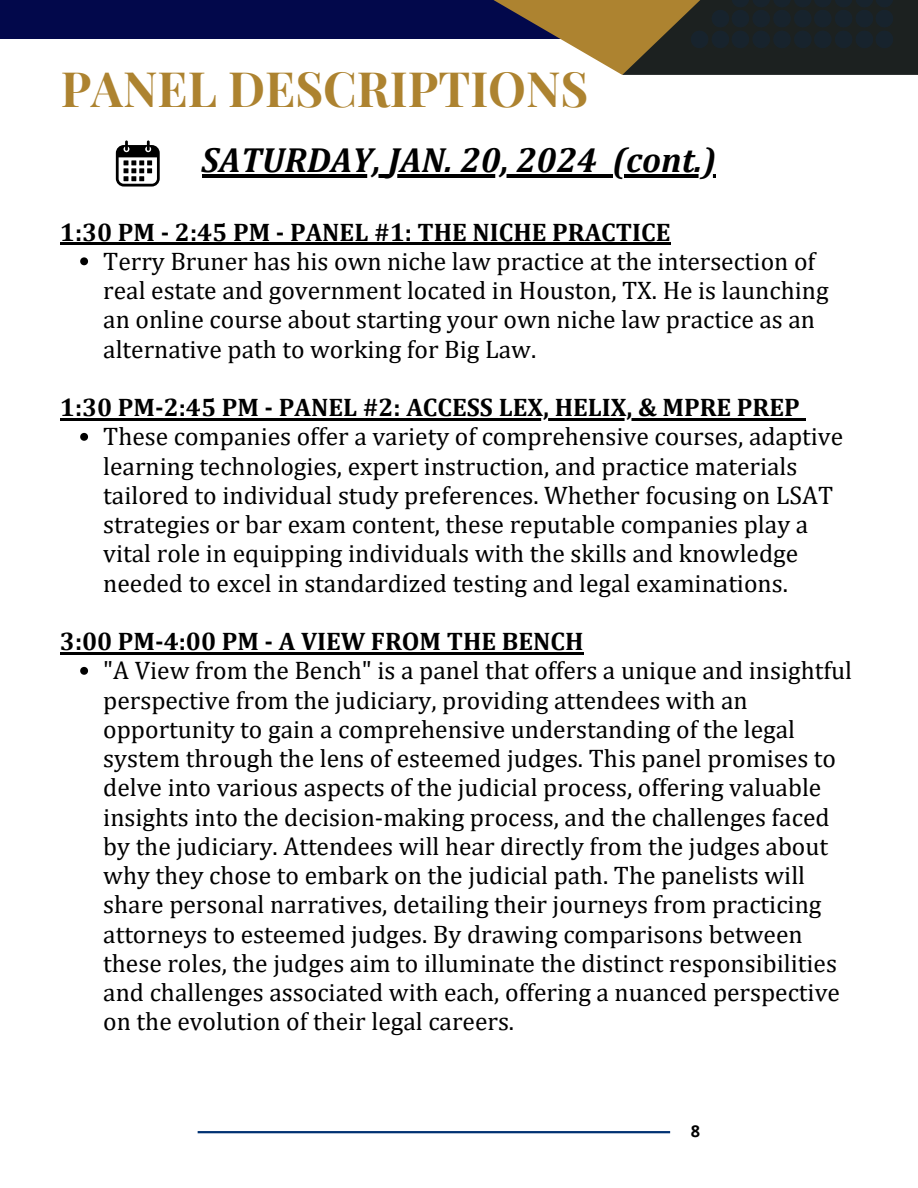
<style>
.page{position:relative;width:918px;height:1188px;background:#fff}
.page>*{position:absolute;margin:0;border:0;box-sizing:border-box;transform-origin:0 0}
.t1{font:700 47.7px "Playfair Display SC";color:#ad8330}
.t2{font:italic 700 35.1px "Cambria";color:#000}
.t3{font:25.5px/29.2px "Cambria";color:#000}
.t4{font:700 25.5px "Cambria";color:#000}
.t5{font:700 16.35px "Open Sans";color:#000}
</style>
<div class="page">
<hr style="left:198px;top:1131px;width:472px;height:2px;background:#003172">
<div style="left:0;top:0;width:618px;height:39px;background:#02084b"></div>
<svg style="left:493px;top:0;width:129px;height:75px"></svg>
<svg style="left:622px;top:0;width:296px;height:75px;background:#3e3824"></svg>
<svg style="left:691px;top:0;width:202px;height:48px;background:#192227"></svg>
<hr style="left:202px;top:174px;width:186px;height:4px;background:#000">
<hr style="left:388px;top:174px;width:209px;height:4px;background:#000">
<hr style="left:597px;top:174px;width:15px;height:4px;background:#000">
<svg style="left:612px;top:174px;width:104px;height:4px"></svg>
<hr style="left:60px;top:243px;width:610px;height:2px;background:#000">
<svg style="left:80px;top:257px;width:8px;height:8px"></svg>
<hr style="left:60px;top:418px;width:740px;height:3px;background:#000">
<svg style="left:800px;top:418px;width:5px;height:3px"></svg>
<svg style="left:80px;top:433px;width:8px;height:8px"></svg>
<hr style="left:60px;top:652px;width:523px;height:3px;background:#000">
<svg style="left:80px;top:667px;width:8px;height:8px"></svg>
<svg style="left:116px;top:140px;width:44px;height:47px"></svg>
<p class="t1" style="left:61px;top:56px;width:529px">PANEL DESCRIPTIONS</p>
<p class="t2" style="left:202px;top:139px;width:516px">SATURDAY, JAN. 20, 2024 (cont.)</p>
<p class="t4" style="left:60px;top:216px;width:612px">1:30 PM - 2:45 PM - PANEL #1: THE NICHE PRACTICE</p>
<p class="t3" style="left:103px;top:246px;width:727px">Terry Bruner has his own niche law practice at the intersection of real estate and government located in Houston, TX. He is launching an online course about starting your own niche law practice as an alternative path to working for Big Law.</p>
<p class="t4" style="left:60px;top:392px;width:741px">1:30 PM-2:45 PM - PANEL #2: ACCESS LEX, HELIX, &amp; MPRE PREP</p>
<p class="t3" style="left:103px;top:421px;width:741px">These companies offer a variety of comprehensive courses, adaptive learning technologies, expert instruction, and practice materials tailored to individual study preferences. Whether focusing on LSAT strategies or bar exam content, these reputable companies play a vital role in equipping individuals with the skills and knowledge needed to excel in standardized testing and legal examinations.</p>
<p class="t4" style="left:60px;top:626px;width:525px">3:00 PM-4:00 PM - A VIEW FROM THE BENCH</p>
<p class="t3" style="left:103px;top:655px;width:750px">"A View from the Bench" is a panel that offers a unique and insightful perspective from the judiciary, providing attendees with an opportunity to gain a comprehensive understanding of the legal system through the lens of esteemed judges. This panel promises to delve into various aspects of the judicial process, offering valuable insights into the decision-making process, and the challenges faced by the judiciary. Attendees will hear directly from the judges about why they chose to embark on the judicial path. The panelists will share personal narratives, detailing their journeys from practicing attorneys to esteemed judges. By drawing comparisons between these roles, the judges aim to illuminate the distinct responsibilities and challenges associated with each, offering a nuanced perspective on the evolution of their legal careers.</p>
<p class="t5" style="left:691px;top:1119px;width:11px">8</p>
</div>
